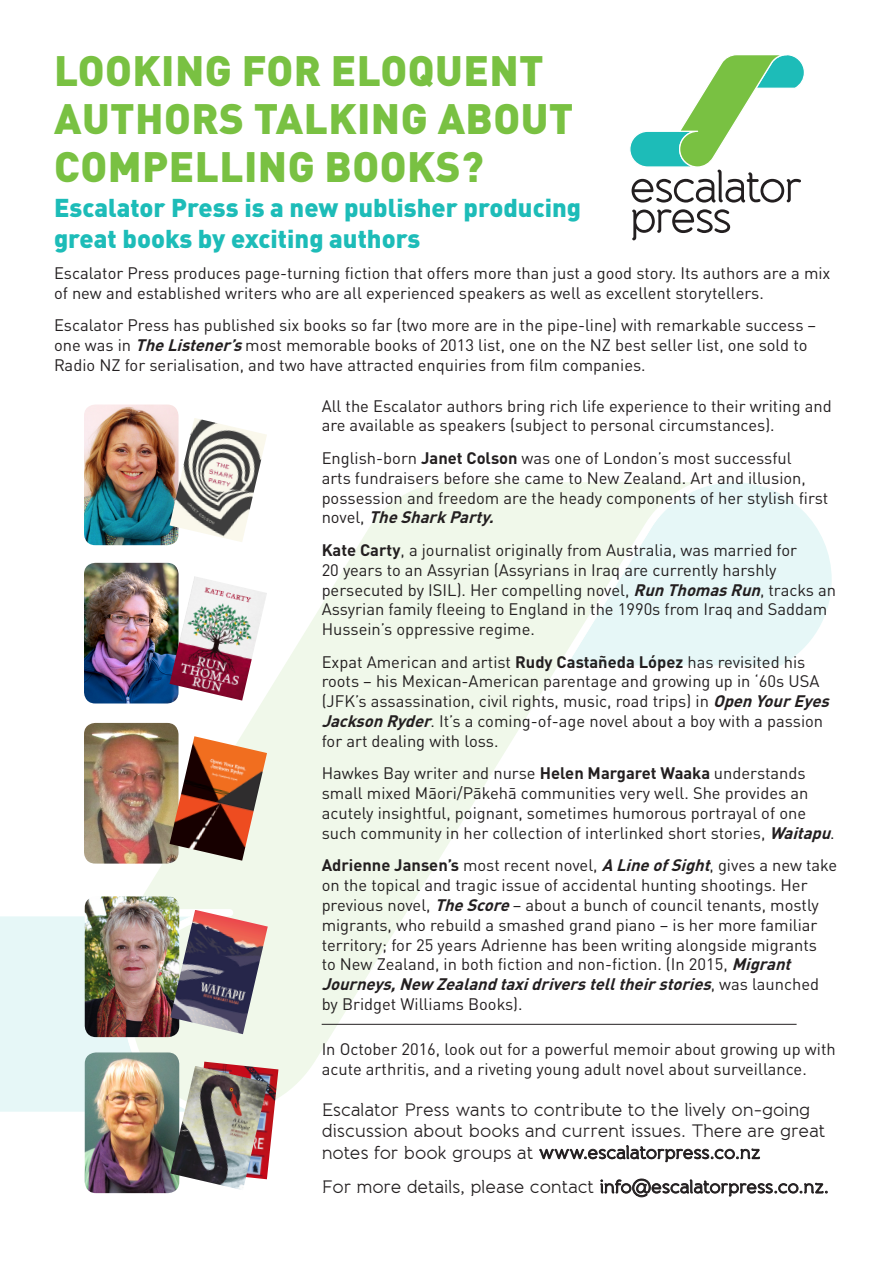
<style>
.page{position:relative;width:893px;height:1263px;background:#fff}
.page>*{position:absolute;margin:0;border:0;box-sizing:border-box;transform-origin:0 0}
.body{font:900 42px/48px "DIN Pro";letter-spacing:.01em;color:#79c142}
.body-2{font:900 25.5px/30.6px "DIN Pro";color:#1dbcb8}
.body-3{font:18px/21.6px "Banda";letter-spacing:-.01em;color:#231f20}
.body-4{font:16.5px/19.8px "DIN Pro";color:#231f20}
.s1{font-weight:700;font-style:italic}
.s2{font-weight:700}
</style>
<div class="page">
<svg style="left:0;top:909px;width:124px;height:210px;fill:#e6f7f7"></svg>
<svg style="left:738px;top:482px;width:94px;height:184px;fill:#e6f7f7"></svg>
<svg style="left:124px;top:482px;width:614px;height:616px"></svg>
<svg style="left:630px;top:55px;width:174px;height:148px"></svg>
<svg style="left:632px;top:209px;width:98px;height:31px"></svg>
<svg style="left:539px;top:1145px;width:221px;height:18px"></svg>
<svg style="left:600px;top:1178px;width:228px;height:19px"></svg>
<img style="left:84px;top:404px;width:95px;height:141px">
<img style="left:170px;top:418px;width:97px;height:124px">
<img style="left:84px;top:563px;width:95px;height:140px">
<img style="left:170px;top:576px;width:97px;height:124px">
<img style="left:84px;top:723px;width:95px;height:140px">
<img style="left:170px;top:736px;width:97px;height:125px">
<img style="left:85px;top:896px;width:94px;height:141px">
<img style="left:170px;top:910px;width:98px;height:124px">
<img style="left:85px;top:1052px;width:94px;height:141px">
<img style="left:193px;top:1062px;width:85px;height:106px">
<img style="left:170px;top:1066px;width:98px;height:124px">
<hr style="left:322px;top:1024px;width:475px;height:1px;background:#231f20">
<p class="body" style="left:54px;top:41px;width:521px">LOOKING FOR ELOQUENT<br>AUTHORS TALKING ABOUT<br>COMPELLING BOOKS?</p>
<p class="body-2" style="left:54px;top:189px;width:529px">Escalator Press is a new publisher producing great books by exciting authors</p>
<p class="body-4" style="left:54px;top:262px;width:778px">Escalator Press produces page-turning fiction that offers more than just a good story. Its authors are a mix of new and established writers who are all experienced speakers as well as excellent storytellers.</p>
<p class="body-4" style="left:54px;top:314px;width:764px">Escalator Press has published six books so far (two more are in the pipe-line) with remarkable success – one was in <span class="s1">TheListener’s</span>most memorable books of 2013 list, one on the NZ best seller list, one sold to<br>Radio NZ for serialisation, and two have attracted enquiries from film companies.</p>
<p class="body-4" style="left:322px;top:394px;width:512px">All the Escalator authors bring rich life experience to their writing and are available as speakers (subject to personal circumstances).</p>
<p class="body-4" style="left:322px;top:446px;width:508px">English-born <span class="s2">Janet Colson</span> was one of London’s most successful<br>arts fundraisers before she came to New Zealand. Art and illusion, possession and freedom are the heady components of her stylish first n o v e l , <span class="s1">TheSharkParty.</span></p>
<p class="body-4" style="left:322px;top:538px;width:516px"><span class="s2">Kate Carty</span>, a journalist originally from Australia, was married for<br>20 years to an Assyrian (Assyrians in Iraq are currently harshly persecuted by ISIL). Her compelling novel, <span class="s1">RunThomasRun</span>, tracks an Assyrian family fleeing to England in the 1990s from Iraq and Saddam Hussein’s oppressive regime.</p>
<p class="body-4" style="left:322px;top:650px;width:515px">Expat American and artist <span class="s2">Rudy Castañeda López</span> has revisited his roots – his Mexican-American parentage and growing up in ‘60s USA (JFK’s assassination, civil rights, music, road trips) in <span class="s1">OpenYourEyes JacksonRyder</span>. It’s a coming-of-age novel about a boy with a passion for art dealing with loss.</p>
<p class="body-4" style="left:322px;top:762px;width:516px">Hawkes Bay writer and nurse <span class="s2">Helen Margaret Waaka</span> understands small mixed Māori/Pākehā communities very well. She provides an acutely insightful, poignant, sometimes humorous portrayal of one such community in her collection of interlinked short stories, <span class="s1">Waitapu</span>.</p>
<p class="body-4" style="left:322px;top:854px;width:517px"><span class="s2">Adrienne Jansen’s</span> most recent novel, <span class="s1">ALineofSight</span>, gives a new take on the topical and tragic issue of accidental hunting shootings. Her previous novel, <span class="s1">TheScore</span>– about a bunch of council tenants, mostly migrants, who rebuild a smashed grand piano – is her more familiar territory; for 25 years Adrienne has been writing alongside migrants<br>to New Zealand, in both fiction and non-fiction. (In 2015, <span class="s1">Migrant Journeys,New Zealandtaxidriverstelltheirstories</span>, w a s l a u n c h e d by Bridget Williams Books).</p>
<p class="body-4" style="left:322px;top:1038px;width:516px">In October 2016, look out for a powerful memoir about growing up with acute arthritis, and a riveting young adult novel about surveillance.</p>
<p class="body-3" style="left:322px;top:1098px;width:505px">Escalator Press wants to contribute to the lively on-going discussion about books and current issues. There are great notes for book groups at www.escalatorpress.co.nz</p>
<p class="body-3" style="left:322px;top:1176px;width:509px">For more details, please contact info@escalatorpress.co.nz.</p>
</div>
